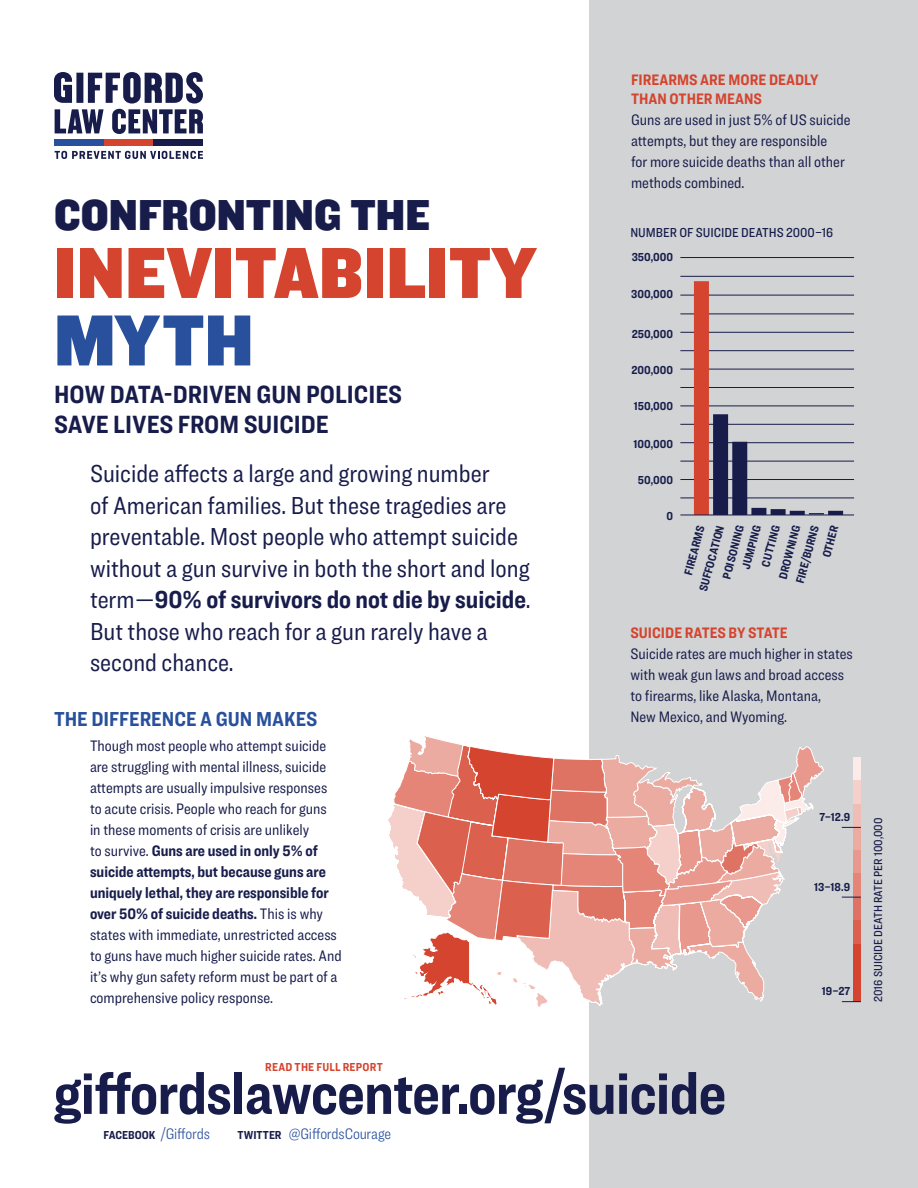
<style>
.page{position:relative;width:918px;height:1188px;background:#fff}
.page>*{position:absolute;margin:0;border:0;box-sizing:border-box;transform-origin:0 0}
.t1{font:75px "Knockout 71 Full Middlewt";color:#d5442f}
.t2{font:75px "Knockout 71 Full Middlewt";color:#28509c}
.t3{font:700 60.45px "Ringside Condensed";letter-spacing:-.01em;color:#171c4b}
.t4{font:45px "Knockout 71 Full Middlewt";color:#171c4b}
.t5{font:700 25.8px/30px "Ringside Condensed";color:#171c4b}
.t6{font:25.5px/31.5px "Ringside Condensed";color:#171c4b}
.t7{font:700 21px "Ringside Condensed";color:#28509c}
.t8{font:15.75px/21px "Ringside Condensed";color:#171c4b}
.t9{font:700 15.75px/19.5px "Ringside Condensed";color:#d5442f}
.t10{font:300 15.75px "Ringside Condensed";letter-spacing:-.02em;color:#28509c}
.t11{font:500 13.5px "Ringside Condensed";color:#171c4b}
.t12{font:700 12px/18.5px "Ringside Condensed";color:#171c4b}
.t13{font:500 12px "Ringside Condensed";color:#171c4b}
.t14{font:700 12px "Ringside Condensed";letter-spacing:.025em;color:#d5442f}
.s1{font-weight:700}
.s2{font-weight:700;font-size:12px;color:#171c4b}
</style>
<div class="page">
<div style="left:590px;top:0;width:328px;height:1188px;background:#d1d3d4"></div>
<div style="left:853px;top:758px;width:8px;height:24px;background:#fbecea"></div>
<div style="left:853px;top:781px;width:8px;height:24px;background:#f5d0cb"></div>
<div style="left:853px;top:804px;width:8px;height:24px;background:#f0bdb6"></div>
<div style="left:853px;top:827px;width:8px;height:24px;background:#ecaba1"></div>
<div style="left:853px;top:851px;width:8px;height:24px;background:#e8988d"></div>
<div style="left:853px;top:874px;width:8px;height:24px;background:#e48578"></div>
<div style="left:853px;top:897px;width:8px;height:24px;background:#df7363"></div>
<div style="left:853px;top:920px;width:8px;height:24px;background:#db604e"></div>
<div style="left:853px;top:944px;width:8px;height:58px;background:#d5442f"></div>
<svg style="left:842px;top:827px;width:19px;height:1px"></svg>
<svg style="left:842px;top:897px;width:19px;height:1px"></svg>
<svg style="left:842px;top:1001px;width:19px;height:1px"></svg>
<hr style="left:680px;top:498px;width:174px;height:1px;background:#171c4b">
<hr style="left:680px;top:479px;width:174px;height:1px;background:#171c4b">
<hr style="left:680px;top:461px;width:174px;height:1px;background:#171c4b">
<hr style="left:680px;top:442px;width:174px;height:1px;background:#171c4b">
<hr style="left:680px;top:424px;width:174px;height:1px;background:#171c4b">
<hr style="left:680px;top:406px;width:174px;height:1px;background:#171c4b">
<hr style="left:680px;top:387px;width:174px;height:1px;background:#171c4b">
<hr style="left:680px;top:369px;width:174px;height:1px;background:#171c4b">
<hr style="left:680px;top:350px;width:174px;height:1px;background:#171c4b">
<hr style="left:680px;top:332px;width:174px;height:1px;background:#171c4b">
<hr style="left:680px;top:314px;width:174px;height:1px;background:#171c4b">
<hr style="left:680px;top:276px;width:174px;height:1px;background:#171c4b">
<hr style="left:680px;top:295px;width:174px;height:1px;background:#171c4b">
<hr style="left:680px;top:257px;width:174px;height:1px;background:#171c4b">
<div style="left:694px;top:281px;width:15px;height:234px;background:#d5442f"></div>
<div style="left:713px;top:414px;width:15px;height:101px;background:#171c4b"></div>
<div style="left:732px;top:442px;width:15px;height:73px;background:#171c4b"></div>
<div style="left:751px;top:508px;width:15px;height:7px;background:#171c4b"></div>
<div style="left:771px;top:509px;width:15px;height:6px;background:#171c4b"></div>
<hr style="left:790px;top:511px;width:15px;height:4px;background:#171c4b">
<svg style="left:809px;top:513px;width:15px;height:2px"></svg>
<hr style="left:828px;top:511px;width:15px;height:4px;background:#171c4b">
<hr style="left:680px;top:515px;width:174px;height:1px;background:#171c4b">
<svg style="left:55px;top:151px;width:148px;height:8px"></svg>
<div style="left:104px;top:139px;width:50px;height:7px;background:#d5442f"></div>
<div style="left:154px;top:139px;width:49px;height:7px;background:#171c4b"></div>
<div style="left:55px;top:139px;width:49px;height:7px;background:#28509c"></div>
<svg style="left:54px;top:72px;width:149px;height:62px"></svg>
<svg style="left:388px;top:734px;width:436px;height:274px"></svg>
<h3 class="t4" style="left:54px;top:185px;width:378px">CONFRONTING THE</h3>
<h1 class="t1" style="left:54px;top:223px;width:484px">INEVITABILITY</h1>
<h1 class="t2" style="left:54px;top:290px;width:201px">MYTH</h1>
<h3 class="t5" style="left:54px;top:379px;width:350px">HOW DATA-DRIVEN GUN POLICIES<br>SAVE LIVES FROM SUICIDE</h3>
<p class="t6" style="left:90px;top:458px;width:442px">Suicide affects a large and growing number<br>of American families. But these tragedies are preventable. Most people who attempt suicide without a gun survive in both the short and long term—<span class="s1">90% of survivors do not die by suicide</span>.<br>But those who reach for a gun rarely have a second chance.</p>
<h3 class="t7" style="left:54px;top:704px;width:265px">THE DIFFERENCE A GUN MAKES</h3>
<p class="t8" style="left:90px;top:735px;width:253px">Though most people who attempt suicide are struggling with mental illness, suicide attempts are usually impulsive responses to acute crisis. People who reach for guns<br>in these moments of crisis are unlikely<br>to survive. <span class="s1">Guns are used in only 5% of suicide attempts, but because guns are uniquely lethal, they are responsible for over 50% of suicide deaths.</span> This is why states with immediate, unrestricted access to guns have much higher suicide rates. And it’s why gun safety reform must be part of a comprehensive policy response.</p>
<p class="t9" style="left:631px;top:69px;width:189px">FIREARMS ARE MORE DEADLY<br>THAN OTHER MEANS</p>
<p class="t8" style="left:631px;top:109px;width:221px">Guns are used in just 5% of US suicide attempts, but they are responsible<br>for more suicide deaths than all other methods combined.</p>
<p class="t11" style="left:630px;top:223px;width:204px">NUMBER OF SUICIDE DEATHS 2000–16</p>
<p class="t12" style="left:632px;top:247px;width:43px">350,000</p>
<p class="t12" style="left:631px;top:284px;width:43px">300,000</p>
<p class="t12" style="left:632px;top:324px;width:43px">250,000</p>
<p class="t12" style="left:631px;top:360px;width:43px">200,000</p>
<p class="t12" style="left:634px;top:397px;width:41px">150,000</p>
<p class="t12" style="left:633px;top:435px;width:41px">100,000</p>
<p class="t12" style="left:638px;top:470px;width:37px">50,000</p>
<p class="t12" style="left:667px;top:506px;width:8px">0</p>
<p class="t12" style="left:738px;top:559px;width:45px;text-indent:-7px;rotate:-75deg">JUMPING<br>CUTTING</p>
<p class="t12" style="left:773px;top:576px;width:56px;rotate:-75deg">DROWNING</p>
<p class="t12" style="left:791px;top:581px;width:61px;rotate:-75deg">FIRE/BURNS</p>
<p class="t12" style="left:817px;top:555px;width:34px;rotate:-75deg">OTHER</p>
<p class="t12" style="left:679px;top:572px;width:52px;rotate:-75deg">FIREARMS</p>
<p class="t12" style="left:694px;top:589px;width:70px;rotate:-75deg">SUFFOCATION</p>
<p class="t12" style="left:717px;top:576px;width:56px;rotate:-75deg">POISONING</p>
<p class="t9" style="left:630px;top:623px;width:159px">SUICIDE RATES BY STATE</p>
<p class="t8" style="left:630px;top:643px;width:224px">Suicide rates are much higher in states with weak gun laws and broad access to firearms, like Alaska, Montana,<br>New Mexico, and Wyoming.</p>
<p class="t12" style="left:819px;top:808px;width:32px">7–12.9</p>
<p class="t12" style="left:814px;top:877px;width:37px">13–18.9</p>
<p class="t12" style="left:822px;top:982px;width:30px">19–27</p>
<p class="t13" style="left:870px;top:1002px;width:186px;rotate:-90deg">2016 SUICIDE DEATH RATE PER 100,000</p>
<p class="t14" style="left:265px;top:1059px;width:119px">READ THE FULL REPORT</p>
<h2 class="t3" style="left:53px;top:1051px;width:674px">giffordslawcenter.org/suicide</h2>
<p class="t10" style="left:104px;top:1123px;width:108px"><span class="s2">FACEBOOK</span> /Giffords</p>
<p class="t10" style="left:237px;top:1123px;width:155px"><span class="s2">TWITTER</span> @GiffordsCourage</p>
</div>
